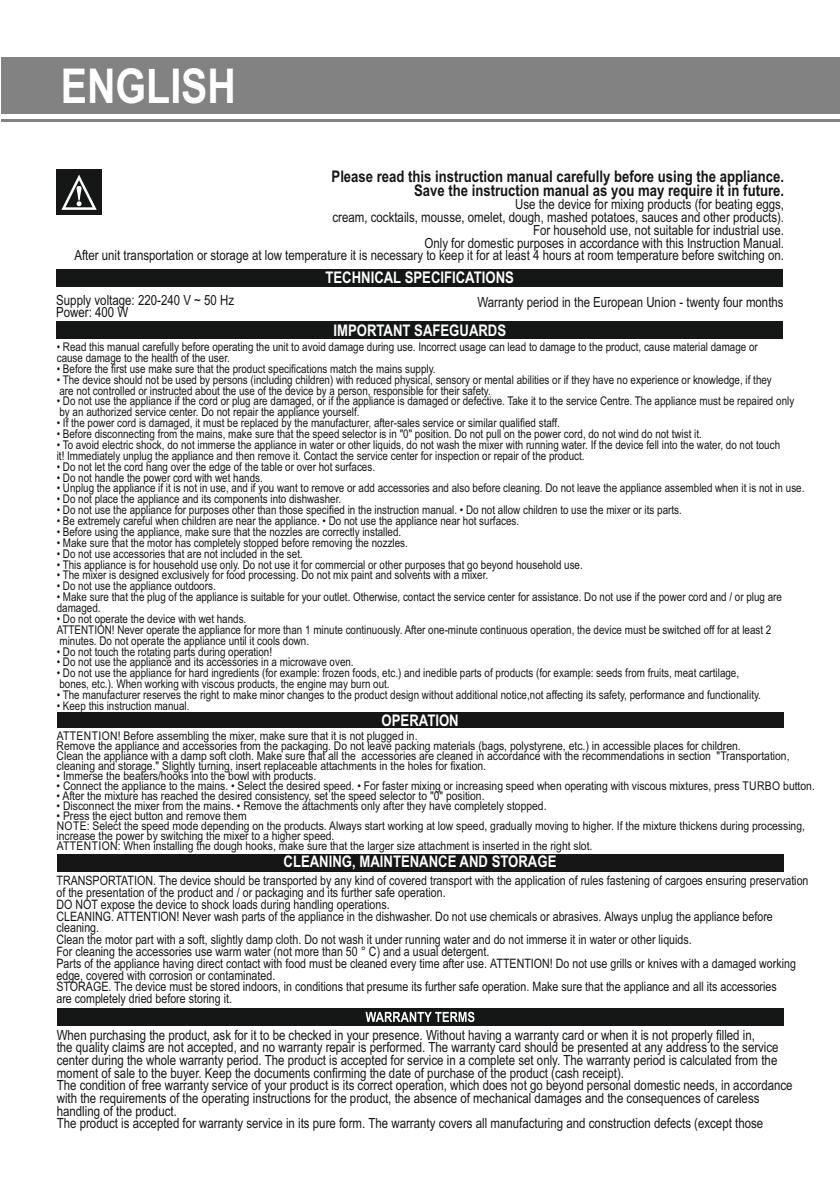
<style>
.page{position:relative;width:840px;height:1191px;background:#fff}
.page>*{position:absolute;margin:0;border:0;box-sizing:border-box;transform-origin:0 0}
.t1{font:700 48px "Arial Narrow";color:#fff}
.t2{font:700 16px/14.6px "Arial Narrow";color:#151616;text-align:right}
.t3{font:700 16px "Arial Narrow";color:#fff}
.t4{font:14px/12.6px "Arial Narrow";color:#151616}
.t5{font:13px/11.8px "Arial Narrow";color:#151616}
.t6{font:12px/10.8px "Arial Narrow";color:#151616}
.t7{font:12px/10px "Arial";color:#151616;scale:.86 1}
</style>
<div class="page">
<div style="left:1px;top:57px;width:838px;height:56px;background:#818281"></div>
<hr style="left:1px;top:119px;width:838px;height:3px;background:#818281">
<div style="left:56px;top:269px;width:726px;height:17px;background:#151616"></div>
<div style="left:56px;top:169px;width:46px;height:46px;background:#151616"></div>
<svg style="left:61px;top:174px;width:36px;height:36px"></svg>
<div style="left:57px;top:322px;width:725px;height:17px;background:#151616"></div>
<div style="left:57px;top:712px;width:725px;height:16px;background:#151616"></div>
<div style="left:57px;top:854px;width:725px;height:17px;background:#151616"></div>
<div style="left:57px;top:1008px;width:725px;height:17px;background:#151616"></div>
<svg style="left:365px;top:1011px;width:109px;height:11px"></svg>
<h1 class="t1" style="left:54px;top:67px;width:190px">РУССКИЙ</h1>
<h1 class="t1" style="left:61px;top:68px;width:176px">ENGLISH</h1>
<h2 class="t2" style="left:331px;top:170px;width:454px">Please read this instruction manual carefully before using the appliance.<br>Save the instruction manual as you may require it in future.</h2>
<p class="t4" style="left:74px;top:199px;width:710px;text-align:right">Use the device for mixing products (for beating eggs,<br>cream, cocktails, mousse, omelet, dough, mashed potatoes, sauces and other products).<br>For household use, not suitable for industrial use.<br>Only for domestic purposes in accordance with this Instruction Manual.<br>After unit transportation or storage at low temperature it is necessary to keep it for at least 4 hours at room temperature before switching on.</p>
<p class="t4" style="left:56px;top:295px;width:179px">Supply voltage: 220-240 V ~ 50 Hz<br>Power: 400 W</p>
<h2 class="t3" style="left:333px;top:324px;width:174px">IMPORTANT SAFEGUARDS</h2>
<p class="t6" style="left:57px;top:342px;width:702px">• Read this manual carefully before operating the unit to avoid damage during use. Incorrect usage can lead to damage to the product, cause material damage or cause damage to the health of the user.</p>
<p class="t6" style="left:57px;top:364px;width:380px">• Before the first use make sure that the product specifications match the mains supply.</p>
<p class="t6" style="left:57px;top:375px;width:716px">• The device should not be used by persons (including children) with reduced physical, sensory or mental abilities or if they have no experience or knowledge, if they are not controlled or instructed about the use of the device by a person, responsible for their safety.</p>
<p class="t6" style="left:57px;top:397px;width:738px">• Do not use the appliance if the cord or plug are damaged, or if the appliance is damaged or defective. Take it to the service Centre. The appliance must be repaired only by an authorized service center. Do not repair the appliance yourself.</p>
<p class="t6" style="left:57px;top:419px;width:504px">• If the power cord is damaged, it must be replaced by the manufacturer, after-sales service or similar qualified staff.</p>
<p class="t6" style="left:57px;top:429px;width:646px">• Before disconnecting from the mains, make sure that the speed selector is in "0" position. Do not pull on the power cord, do not wind do not twist it.</p>
<p class="t6" style="left:57px;top:440px;width:724px">• To avoid electric shock, do not immerse the appliance in water or other liquids, do not wash the mixer with running water. If the device fell into the water, do not touch it! Immediately unplug the appliance and then remove it. Contact the service center for inspection or repair of the product.</p>
<p class="t6" style="left:57px;top:462px;width:319px">• Do not let the cord hang over the edge of the table or over hot surfaces.</p>
<p class="t6" style="left:57px;top:473px;width:207px">• Do not handle the power cord with wet hands.</p>
<p class="t6" style="left:57px;top:484px;width:748px">• Unplug the appliance if it is not in use, and if you want to remove or add accessories and also before cleaning. Do not leave the appliance assembled when it is not in use.</p>
<p class="t6" style="left:57px;top:495px;width:286px">• Do not place the appliance and its components into dishwasher.</p>
<p class="t6" style="left:57px;top:506px;width:626px">• Do not use the appliance for purposes other than those specified in the instruction manual. • Do not allow children to use the mixer or its parts.</p>
<p class="t6" style="left:57px;top:516px;width:463px">• Be extremely careful when children are near the appliance. • Do not use the appliance near hot surfaces.</p>
<p class="t6" style="left:57px;top:527px;width:346px">• Before using the appliance, make sure that the nozzles are correctly installed.</p>
<p class="t6" style="left:57px;top:538px;width:352px">• Make sure that the motor has completely stopped before removing the nozzles.</p>
<p class="t6" style="left:57px;top:549px;width:247px">• Do not use accessories that are not included in the set.</p>
<p class="t6" style="left:57px;top:560px;width:527px">• This appliance is for household use only. Do not use it for commercial or other purposes that go beyond household use.</p>
<p class="t6" style="left:57px;top:571px;width:433px">• The mixer is designed exclusively for food processing. Do not mix paint and solvents with a mixer.</p>
<p class="t6" style="left:57px;top:582px;width:160px">• Do not use the appliance outdoors.</p>
<p class="t6" style="left:57px;top:592px;width:726px">• Make sure that the plug of the appliance is suitable for your outlet. Otherwise, contact the service center for assistance. Do not use if the power cord and / or plug are damaged.</p>
<p class="t6" style="left:57px;top:614px;width:715px">• Do not operate the device with wet hands.<br>ATTENTION! Never operate the appliance for more than 1 minute continuously. After one-minute continuous operation, the device must be switched off for at least 2 minutes. Do not operate the appliance until it cools down.</p>
<p class="t6" style="left:57px;top:647px;width:217px">• Do not touch the rotating parts during operation!</p>
<p class="t6" style="left:57px;top:658px;width:298px">• Do not use the appliance and its accessories in a microwave oven.</p>
<p class="t6" style="left:57px;top:669px;width:683px">• Do not use the appliance for hard ingredients (for example: frozen foods, etc.) and inedible parts of products (for example: seeds from fruits, meat cartilage, bones, etc.). When working with viscous products, the engine may burn out.</p>
<p class="t6" style="left:57px;top:690px;width:705px">• The manufacturer reserves the right to make minor changes to the product design without additional notice,not affecting its safety, performance and functionality.</p>
<p class="t6" style="left:57px;top:701px;width:134px">• Keep this instruction manual.</p>
<h2 class="t3" style="left:381px;top:714px;width:79px">OPERATION</h2>
<p class="t7" style="left:57px;top:732px;width:853px">ATTENTION! Before assembling the mixer, make sure that it is not plugged in.<br>Remove the appliance and accessories from the packaging. Do not leave packing materials (bags, polystyrene, etc.) in accessible places for children.<br>Clean the appliance with a damp soft cloth. Make sure that all the accessories are cleaned in accordance with the recommendations in section "Transportation, cleaning and storage." Slightly turning, insert replaceable attachments in the holes for fixation.</p>
<p class="t7" style="left:57px;top:772px;width:303px">• Immerse the beaters/hooks into the bowl with products.</p>
<p class="t7" style="left:57px;top:782px;width:882px">• Connect the appliance to the mains. • Select the desired speed. • For faster mixing or increasing speed when operating with viscous mixtures, press TURBO button.</p>
<p class="t7" style="left:57px;top:792px;width:499px">• After the mixture has reached the desired consistency, set the speed selector to "0" position.</p>
<p class="t7" style="left:57px;top:802px;width:571px">• Disconnect the mixer from the mains. • Remove the attachments only after they have completely stopped.</p>
<p class="t7" style="left:57px;top:811px;width:871px">• Press the eject button and remove them<br>NOTE: Select the speed mode depending on the products. Always start working at low speed, gradually moving to higher. If the mixture thickens during processing, increase the power by switching the mixer to a higher speed.<br>ATTENTION: When installing the dough hooks, make sure that the larger size attachment is inserted in the right slot.</p>
<p class="t5" style="left:56px;top:876px;width:753px">TRANSPORTATION. The device should be transported by any kind of covered transport with the application of rules fastening of cargoes ensuring preservation of the presentation of the product and / or packaging and its further safe operation.<br>DO NOT expose the device to shock loads during handling operations.<br>CLEANING. ATTENTION! Never wash parts of the appliance in the dishwasher. Do not use chemicals or abrasives. Always unplug the appliance before cleaning.<br>Clean the motor part with a soft, slightly damp cloth. Do not wash it under running water and do not immerse it in water or other liquids.<br>For cleaning the accessories use warm water (not more than 50 ° C) and a usual detergent.<br>Parts of the appliance having direct contact with food must be cleaned every time after use. ATTENTION! Do not use grills or knives with a damaged working edge, covered with corrosion or contaminated.<br>STORAGE. The device must be stored indoors, in conditions that presume its further safe operation. Make sure that the appliance and all its accessories<br>are completely dried before storing it.</p>
<h2 class="t3" style="left:325px;top:271px;width:190px">TECHNICAL SPECIFICATIONS</h2>
<p class="t4" style="left:477px;top:297px;width:307px">Warranty period in the European Union - twenty four months</p>
<h2 class="t3" style="left:283px;top:855px;width:274px">CLEANING, MAINTENANCE AND STORAGE</h2>
<p class="t4" style="left:57px;top:1029px;width:737px">When purchasing the product, ask for it to be checked in your presence. Without having a warranty card or when it is not properly filled in,<br>the quality claims are not accepted, and no warranty repair is performed. The warranty card should be presented at any address to the service center during the whole warranty period. The product is accepted for service in a complete set only. The warranty period is calculated from the moment of sale to the buyer. Keep the documents confirming the date of purchase of the product (cash receipt).<br>The condition of free warranty service of your product is its correct operation, which does not go beyond personal domestic needs, in accordance with the requirements of the operating instructions for the product, the absence of mechanical damages and the consequences of careless handling of the product.<br>The product is accepted for warranty service in its pure form. The warranty covers all manufacturing and construction defects (except those</p>
</div>
